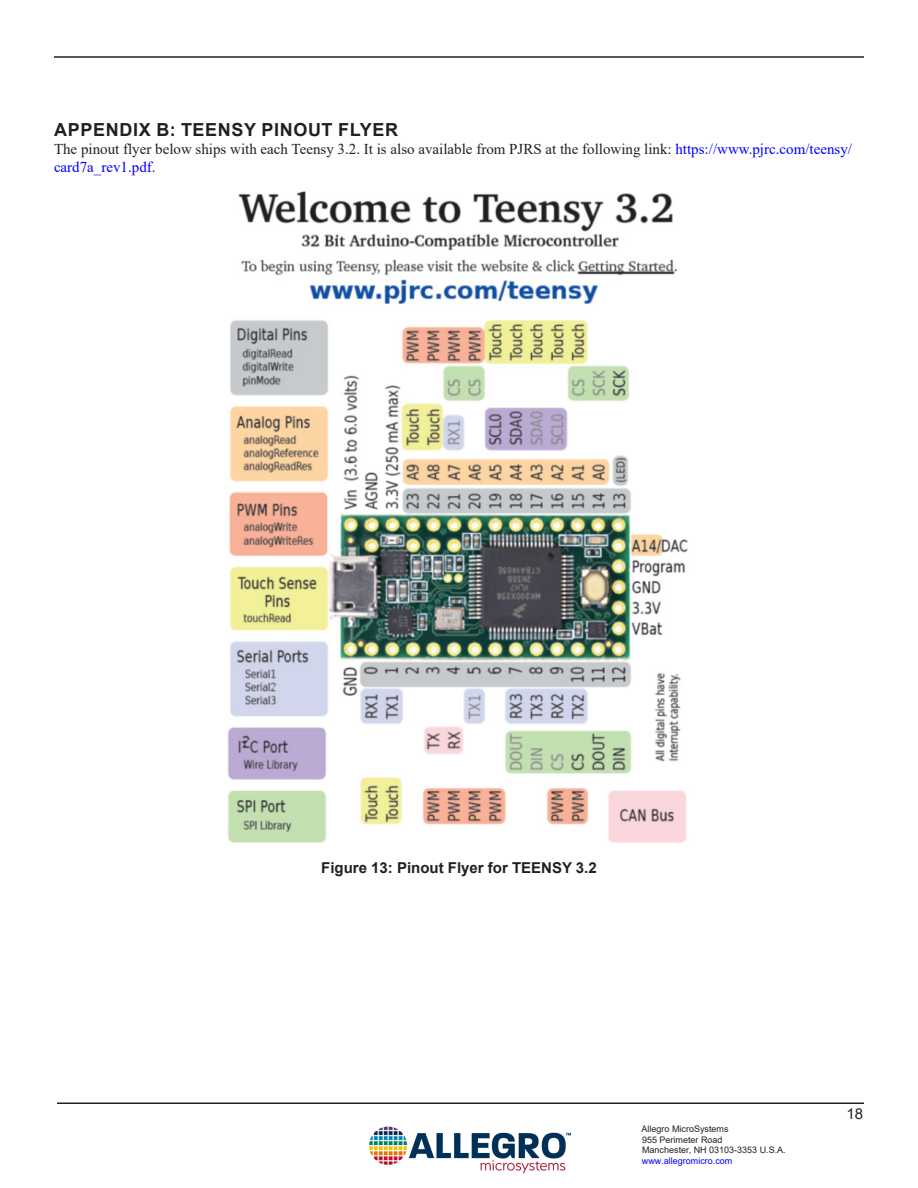
<style>
.page{position:relative;width:918px;height:1188px;background:#fff}
.page>*{position:absolute;margin:0;border:0;box-sizing:border-box;transform-origin:0 0}
.Heading_1{font:700 18px "Arial";letter-spacing:.035em;color:#231f20}
.Normal_-_Follow_Page{font:15px/18px "Times New Roman";color:#231f20}
.t1{font:700 15px "Arial";color:#231f20}
.t2{font:15px "Arial";color:#231f20}
.t3{font:9px/10.8px "Arial";color:#231f20}
.t4{font:9px "Arial";color:#00f}
.s1{color:#00f}
</style>
<div class="page">
<hr style="left:57px;top:1102px;width:807px;height:2px;background:#231f20">
<hr style="left:54px;top:56px;width:810px;height:2px;background:#231f20">
<img style="left:370px;top:1126px;width:201px;height:47px">
<img style="left:227px;top:191px;width:461px;height:652px">
<p class="Heading_1" style="left:54px;top:117px;width:345px">APPENDIX B: TEENSY PINOUT FLYER</p>
<p class="Normal_-_Follow_Page" style="left:54px;top:140px;width:800px">The pinout flyer below ships with each Teensy 3.2. It is also available from PJRS at the following link: <span class="s1">https://www.pjrc.com/teensy/ card7a_rev1.pdf</span>.</p>
<p class="t1" style="left:321px;top:858px;width:277px">Figure 13: Pinout Flyer for TEENSY 3.2</p>
<p class="t3" style="left:642px;top:1123px;width:146px">Allegro MicroSystems<br>955 Perimeter Road<br>Manchester, NH 03103-3353 U.S.A.</p>
<p class="t4" style="left:642px;top:1155px;width:92px">www.allegromicro.com</p>
<p class="t2" style="left:846px;top:1103px;width:18px">18</p>
</div>
